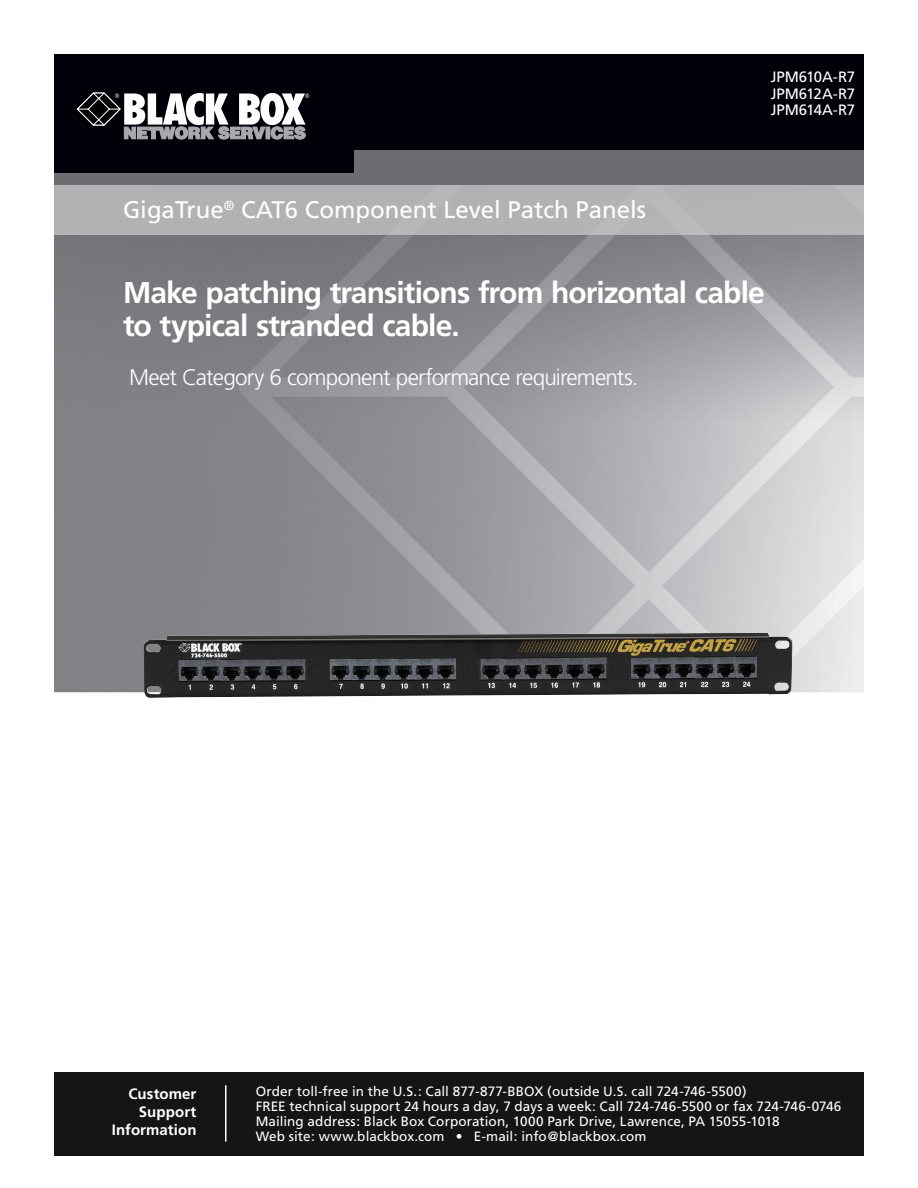
<style>
.page{position:relative;width:918px;height:1188px;background:#fff}
.page>*{position:absolute;margin:0;border:0;box-sizing:border-box;transform-origin:0 0}
.t1{font:700 30px "Frutiger";letter-spacing:-.03em;color:#fff}
.t2{font:24px "Frutiger";color:#fff}
.t3{font:300 22.5px "Frutiger";letter-spacing:-.035em;color:#fff}
.t4{font:15px/16.5px "Frutiger";letter-spacing:-.015em;color:#fff;text-align:justify}
.t5{font:700 15px/18px "Frutiger";letter-spacing:.005em;color:#fff;text-align:right}
.t6{font:13.5px/15px "Frutiger";letter-spacing:.005em;color:#fff}
.t7{font:5.55px "Futura";color:#000}
</style>
<div class="page">
<img style="left:54px;top:235px;width:810px;height:838px">
<div style="left:54px;top:184px;width:810px;height:51px;background:#b0b2b4"></div>
<div style="left:54px;top:54px;width:810px;height:130px;background:#000008"></div>
<div style="left:54px;top:173px;width:810px;height:11px;background:#6c6d70"></div>
<div style="left:354px;top:150px;width:510px;height:31px;background:#6c6d70"></div>
<svg style="left:76px;top:92px;width:233px;height:47px"></svg>
<div style="left:54px;top:1073px;width:810px;height:83px;background:#161516"></div>
<hr style="left:225px;top:1085px;width:1px;height:57px;background:#fff">
<img style="left:144px;top:633px;width:649px;height:65px">
<h2 class="t2" style="left:123px;top:196px;width:525px">GigaTrue<sup>®</sup> CAT6 Component Level Patch Panels</h2>
<p class="t4" style="left:771px;top:69px;width:86px">JPM610A-R7<br>JPM612A-R7<br>JPM614A-R7</p>
<h1 class="t1" style="left:123px;top:275px;width:643px">Make patching transitions from horizontal cable</h1>
<p class="t7" style="left:712px;top:303px;width:6px">®</p>
<h1 class="t1" style="left:123px;top:308px;width:338px">to typical stranded cable.</h1>
<h3 class="t3" style="left:129px;top:364px;width:511px">Meet Category 6 component performance requirements.</h3>
<p class="t5" style="left:112px;top:1085px;width:86px">Customer<br>Support<br>Information</p>
<p class="t6" style="left:256px;top:1084px;width:587px">Order toll-free in the U.S.: Call 877-877-BBOX (outside U.S. call 724-746-5500)<br>FREE technical support 24 hours a day, 7 days a week: Call 724-746-5500 or fax 724-746-0746<br>Mailing address: Black Box Corporation, 1000 Park Drive, Lawrence, PA 15055-1018<br>Web site: www.blackbox.com • E-mail: info@blackbox.com</p>
</div>
